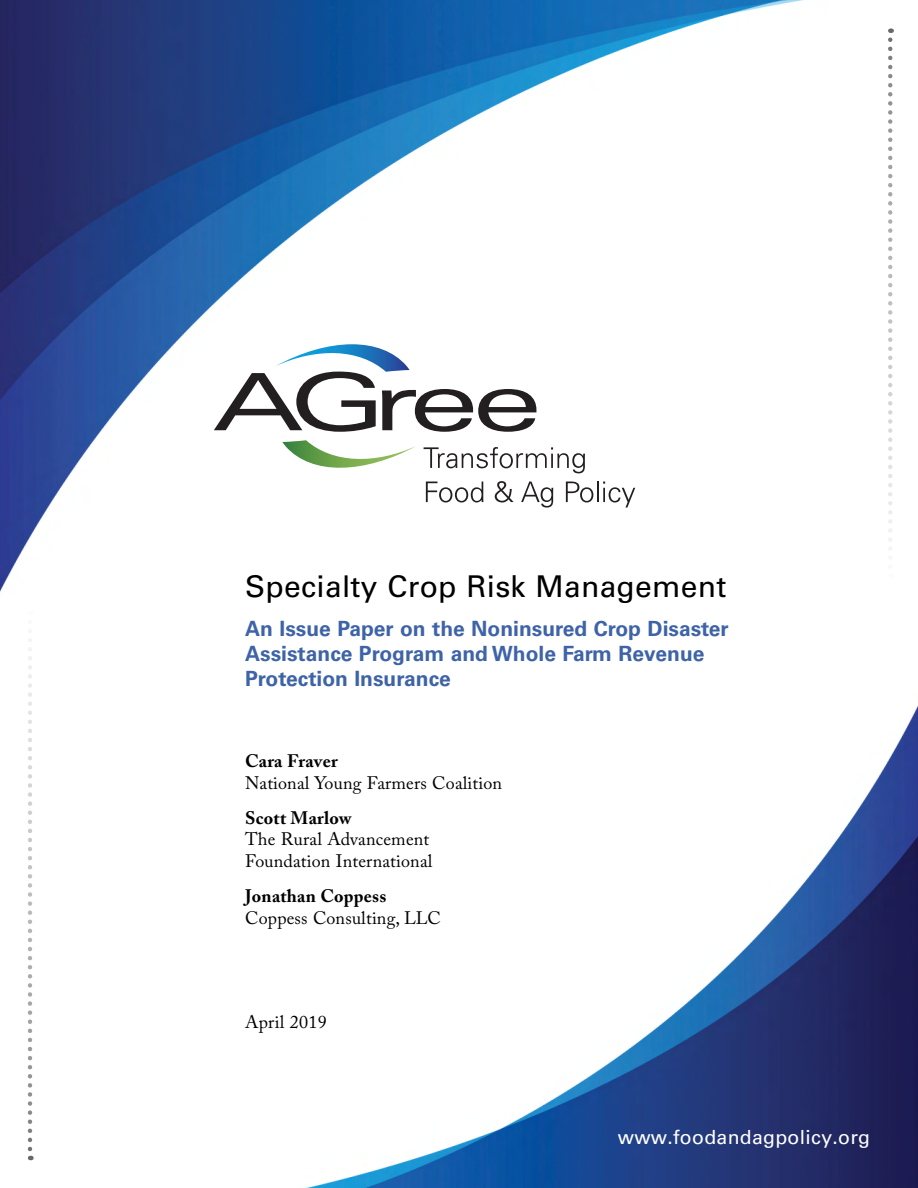
<style>
.page{position:relative;width:918px;height:1188px;background:#fff}
.page>*{position:absolute;margin:0;border:0;box-sizing:border-box;transform-origin:0 0}
.t1{font:30px "Univers LT Std";letter-spacing:.01em;color:#000}
.t2{font:700 21px/25.2px "Univers LT Std";color:#3e63a7}
.t3{font:19.5px "Univers LT Std";letter-spacing:.015em;color:#fff}
.t4{font:18px/21.6px "Adobe Caslon Pro";letter-spacing:.01em;color:#000}
.t5{font:700 18px "Adobe Caslon Pro";letter-spacing:.015em;color:#000}
</style>
<div class="page">
<img style="left:0;top:0;width:918px;height:1188px">
<svg style="left:28px;top:610px;width:4px;height:539px"></svg>
<svg style="left:888px;top:40px;width:4px;height:538px"></svg>
<svg style="left:282px;top:440px;width:135px;height:36px"></svg>
<svg style="left:214px;top:344px;width:322px;height:88px"></svg>
<svg style="left:424px;top:447px;width:161px;height:26px"></svg>
<svg style="left:426px;top:482px;width:57px;height:20px"></svg>
<svg style="left:495px;top:481px;width:19px;height:21px"></svg>
<svg style="left:521px;top:482px;width:32px;height:26px"></svg>
<svg style="left:566px;top:481px;width:27px;height:21px"></svg>
<hr style="left:597px;top:482px;width:2px;height:20px;background:#231f20">
<svg style="left:603px;top:482px;width:32px;height:26px"></svg>
<h1 class="t1" style="left:245px;top:569px;width:483px">Specialty Crop Risk Management</h1>
<p class="t2" style="left:245px;top:616px;width:485px">An Issue Paper on the Noninsured Crop Disaster<br>Assistance Program and Whole Farm Revenue<br>Protection Insurance</p>
<p class="t5" style="left:245px;top:750px;width:94px">Cara Fraver</p>
<p class="t4" style="left:245px;top:772px;width:259px">National Young Farmers Coalition</p>
<p class="t5" style="left:245px;top:807px;width:108px">Scott Marlow</p>
<p class="t4" style="left:245px;top:828px;width:189px">The Rural Advancement<br>Foundation International</p>
<p class="t5" style="left:245px;top:885px;width:143px">Jonathan Coppess</p>
<p class="t4" style="left:245px;top:907px;width:197px">Coppess Consulting, LLC</p>
<p class="t4" style="left:245px;top:1011px;width:83px">April 2019</p>
<p class="t3" style="left:618px;top:1125px;width:254px">www.foodandagpolicy.org</p>
</div>
